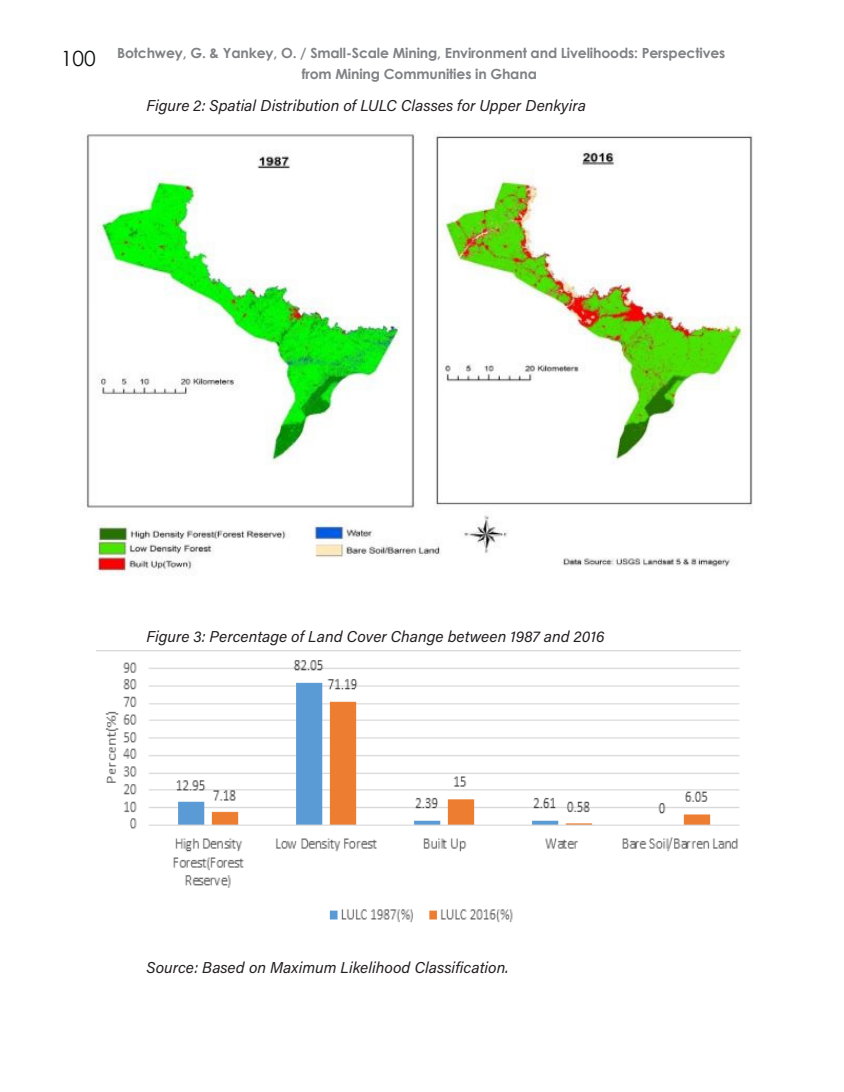
<style>
.page{position:relative;width:844px;height:1092px;background:#fff}
.page>*{position:absolute;margin:0;border:0;box-sizing:border-box;transform-origin:0 0}
.t1{font:21px "Century Gothic";color:#0a0e0a}
.t2{font:15.75px "Acumin Variable Concept";letter-spacing:.015em;color:#231f20}
.t3{font:700 14px/21px "Century Gothic";letter-spacing:-.01em;color:#808285;text-align:center}
</style>
<div class="page">
<img style="left:97px;top:650px;width:643px;height:273px">
<img style="left:86px;top:134px;width:667px;height:442px">
<h1 class="t1" style="left:61px;top:43px;width:36px">100</h1>
<p class="t3" style="left:117px;top:42px;width:609px">Botchwey, G. &amp; Yankey, O. / Small-Scale Mining, Environment and Livelihoods: Perspectives from Mining Communities in Ghana</p>
<p class="t2" style="left:146px;top:94px;width:440px">Figure 2: Spatial Distribution of LULC Classes for Upper Denkyira</p>
<p class="t2" style="left:146px;top:626px;width:459px">Figure 3: Percentage of Land Cover Change between 1987 and 2016</p>
<p class="t2" style="left:146px;top:956px;width:363px">Source: Based on Maximum Likelihood Classification.</p>
</div>
